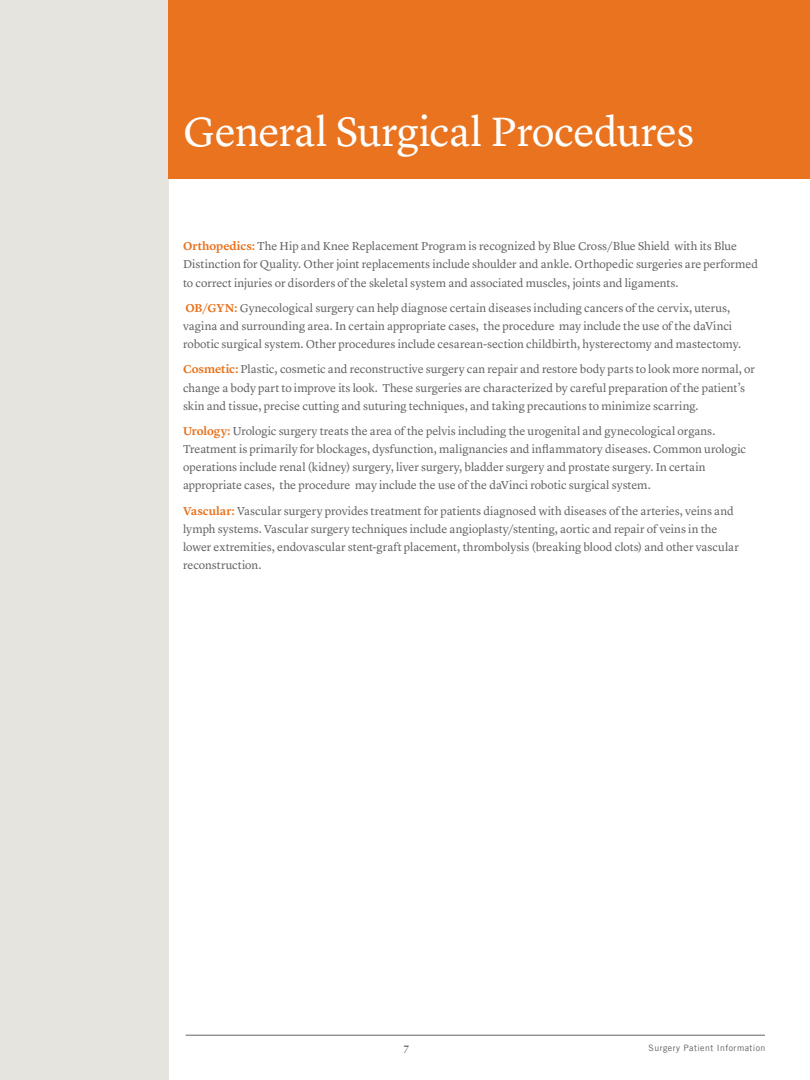
<style>
.page{position:relative;width:810px;height:1080px;background:#fff}
.page>*{position:absolute;margin:0;border:0;box-sizing:border-box;transform-origin:0 0}
.t1{font:42.5px "Lyon Text";letter-spacing:-.015em;color:#fff}
.t2{font:11.88px/18.1px "Lyon Text";letter-spacing:-.005em;color:#636366}
.t3{font:500 10.62px "Lyon Display";color:#636366}
.t4{font:8.75px "Trade Gothic LT Com";letter-spacing:.05em;color:#5f5f62}
.s1{font-weight:600;color:#e9731e}
</style>
<div class="page">
<hr style="left:186px;top:1035px;width:579px;height:1px;background:#636366">
<div style="left:0;top:0;width:169px;height:1080px;background:#e6e4df"></div>
<div style="left:169px;top:0;width:641px;height:179px;background:#e9731e"></div>
<h1 class="t1" style="left:183px;top:100px;width:512px">General Surgical Procedures</h1>
<p class="t2" style="left:183px;top:236px;width:577px"><span class="s1">Orthopedics:</span> The Hip and Knee Replacement Program is recognized by Blue Cross/Blue Shield with its Blue<br>Distinction for Quality. Other joint replacements include shoulder and ankle. Orthopedic surgeries are performed to correct injuries or disorders of the skeletal system and associated muscles, joints and ligaments.</p>
<p class="t2" style="left:183px;top:298px;width:560px"><span class="s1">OB/GYN:</span> Gynecological surgery can help diagnose certain diseases including cancers of the cervix, uterus, vagina and surrounding area. In certain appropriate cases, the procedure may include the use of the daVinci robotic surgical system. Other procedures include cesarean-section childbirth, hysterectomy and mastectomy.</p>
<p class="t2" style="left:183px;top:359px;width:573px"><span class="s1">Cosmetic:</span> Plastic, cosmetic and reconstructive surgery can repair and restore body parts to look more normal, or change a body part to improve its look. These surgeries are characterized by careful preparation of the patient’s skin and tissue, precise cutting and suturing techniques, and taking precautions to minimize scarring.</p>
<p class="t2" style="left:183px;top:421px;width:564px"><span class="s1">Urology:</span> Urologic surgery treats the area of the pelvis including the urogenital and gynecological organs.<br>Treatment is primarily for blockages, dysfunction, malignancies and inflammatory diseases. Common urologic operations include renal (kidney) surgery, liver surgery, bladder surgery and prostate surgery. In certain appropriate cases, the procedure may include the use of the daVinci robotic surgical system.</p>
<p class="t2" style="left:183px;top:501px;width:557px"><span class="s1">Vascular:</span> Vascular surgery provides treatment for patients diagnosed with diseases of the arteries, veins and lymph systems. Vascular surgery techniques include angioplasty/stenting, aortic and repair of veins in the lower extremities, endovascular stent-graft placement, thrombolysis (breaking blood clots) and other vascular reconstruction.</p>
<p class="t3" style="left:404px;top:1039px;width:7px">7</p>
<p class="t4" style="left:649px;top:1042px;width:118px">Surgery Patient Information</p>
</div>
